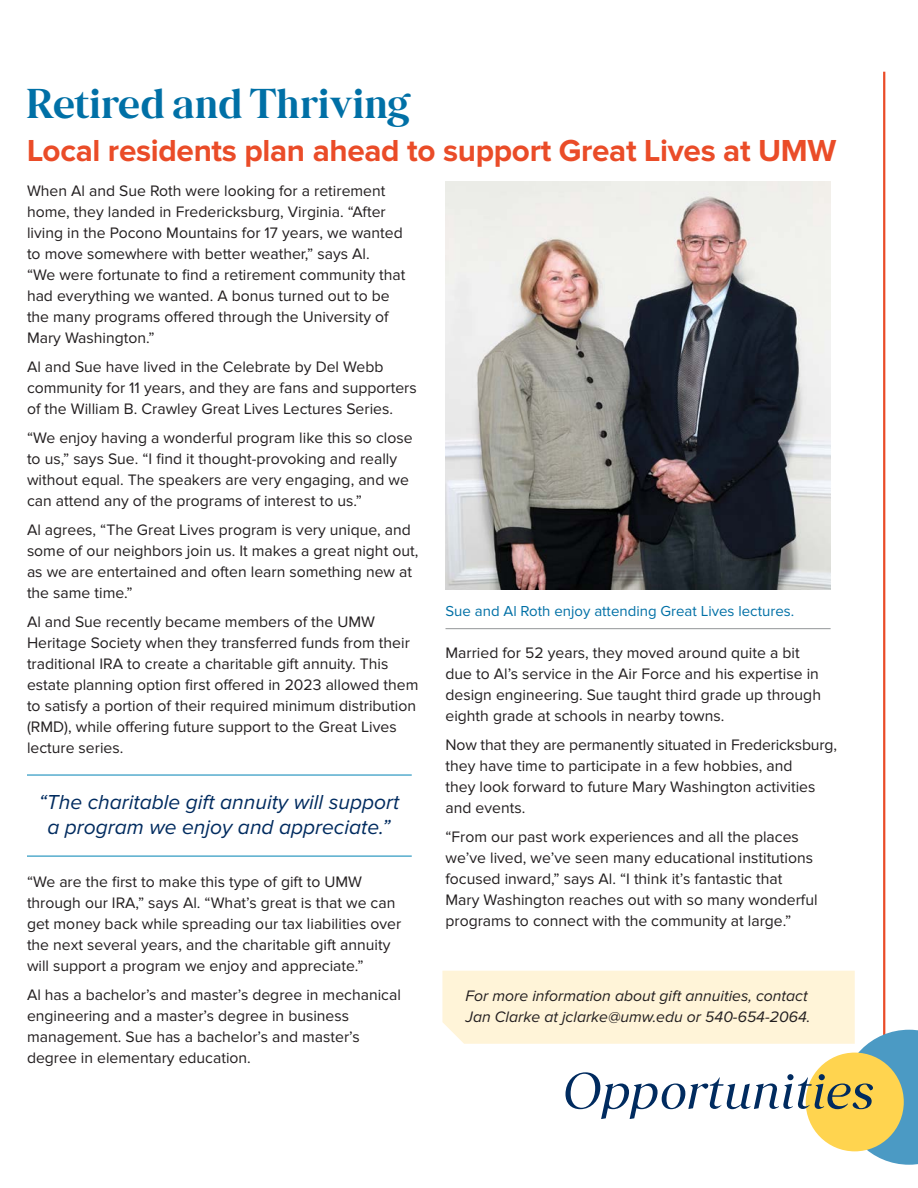
<style>
.page{position:relative;width:918px;height:1188px;background:#fff}
.page>*{position:absolute;margin:0;border:0;box-sizing:border-box;transform-origin:0 0}
.t1{font:italic 51px "Stroma";color:#002b5f}
.t2{font:700 42px "Stroma";color:#0070a6}
.t3{font:700 31.5px "Proxima Nova";letter-spacing:-.01em;color:#ea4c28}
.t4{font:italic 21px/25.5px "Proxima Nova";color:#002b5f;text-align:center}
.t5{font:15.75px/21px "Proxima Nova";color:#231f20}
.t6{font:italic 15.75px/21px "Proxima Nova";color:#231f20}
.t7{font:15px "Proxima Nova";color:#0070a6}
</style>
<div class="page">
<hr style="left:883px;top:72px;width:2px;height:1037px;background:#ea4c28">
<img style="left:446px;top:182px;width:385px;height:408px">
<hr style="left:446px;top:628px;width:385px;height:1px;background:#939598">
<svg style="left:442px;top:971px;width:476px;height:194px"></svg>
<hr style="left:27px;top:775px;width:385px;height:1px;background:#0083b5">
<hr style="left:27px;top:856px;width:385px;height:1px;background:#0083b5">
<h2 class="t2" style="left:26px;top:78px;width:386px">Retired and Thriving</h2>
<h3 class="t3" style="left:27px;top:136px;width:811px">Local residents plan ahead to support Great Lives at UMW</h3>
<p class="t5" style="left:27px;top:180px;width:380px">When Al and Sue Roth were looking for a retirement home, they landed in Fredericksburg, Virginia. “After living in the Pocono Mountains for 17 years, we wanted to move somewhere with better weather,” says Al.<br>“We were fortunate to find a retirement community that had everything we wanted. A bonus turned out to be the many programs offered through the University of Mary Washington.”</p>
<p class="t5" style="left:27px;top:356px;width:391px">Al and Sue have lived in the Celebrate by Del Webb community for 11 years, and they are fans and supporters of the William B. Crawley Great Lives Lectures Series.</p>
<p class="t5" style="left:27px;top:427px;width:387px">“We enjoy having a wonderful program like this so close to us,” says Sue. “I find it thought-provoking and really without equal. The speakers are very engaging, and we can attend any of the programs of interest to us.”</p>
<p class="t5" style="left:27px;top:519px;width:393px">Al agrees, “The Great Lives program is very unique, and some of our neighbors join us. It makes a great night out, as we are entertained and often learn something new at the same time.”</p>
<p class="t5" style="left:27px;top:612px;width:393px">Al and Sue recently became members of the UMW Heritage Society when they transferred funds from their traditional IRA to create a charitable gift annuity. This estate planning option first offered in 2023 allowed them to satisfy a portion of their required minimum distribution (RMD), while offering future support to the Great Lives lecture series.</p>
<p class="t7" style="left:446px;top:603px;width:350px">Sue and Al Roth enjoy attending Great Lives lectures.</p>
<p class="t5" style="left:445px;top:642px;width:377px">Married for 52 years, they moved around quite a bit due to Al’s service in the Air Force and his expertise in design engineering. Sue taught third grade up through eighth grade at schools in nearby towns.</p>
<p class="t5" style="left:445px;top:734px;width:393px">Now that they are permanently situated in Fredericksburg, they have time to participate in a few hobbies, and<br>they look forward to future Mary Washington activities and events.</p>
<p class="t5" style="left:445px;top:826px;width:374px">“From our past work experiences and all the places we’ve lived, we’ve seen many educational institutions focused inward,” says Al. “I think it’s fantastic that Mary Washington reaches out with so many wonderful programs to connect with the community at large.”</p>
<h3 class="t4" style="left:39px;top:790px;width:362px">“The charitable gift annuity will support a program we enjoy and appreciate.”</h3>
<p class="t5" style="left:27px;top:872px;width:376px">“We are the first to make this type of gift to UMW through our IRA,” says Al. “What’s great is that we can get money back while spreading our tax liabilities over the next several years, and the charitable gift annuity will support a program we enjoy and appreciate.”</p>
<p class="t5" style="left:27px;top:985px;width:375px">Al has a bachelor’s and master’s degree in mechanical engineering and a master’s degree in business management. Sue has a bachelor’s and master’s degree in elementary education.</p>
<p class="t6" style="left:466px;top:986px;width:346px">For more information about gift annuities, contact<br>Jan Clarke at jclarke@umw.edu or 540-654-2064.</p>
<h1 class="t1" style="left:562px;top:1060px;width:314px">Opportunities</h1>
</div>
